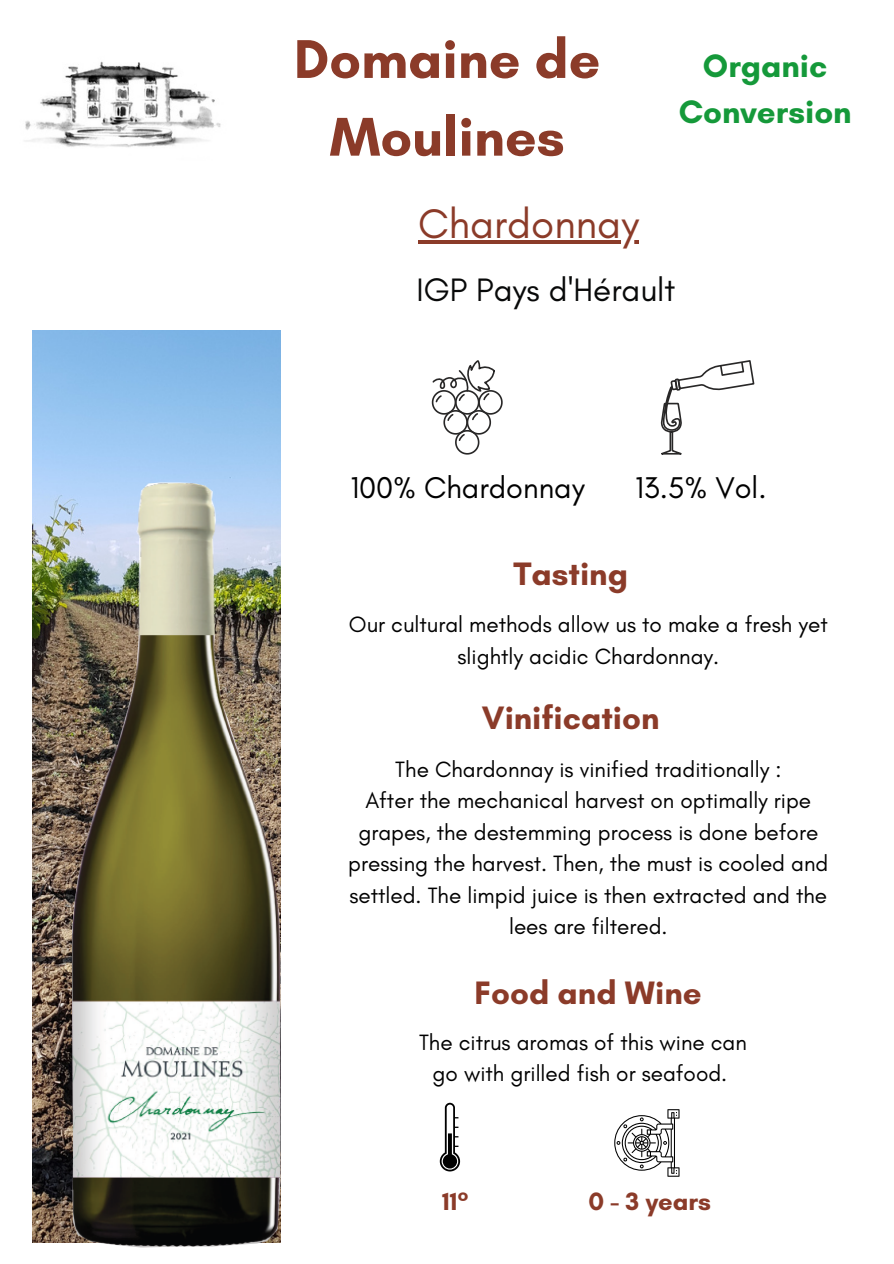
<style>
.page{position:relative;width:894px;height:1264px;background:#fff}
.page>*{position:absolute;margin:0;border:0;box-sizing:border-box;transform-origin:0 0}
.t1{font:700 55.5px/77.7px "Glacial Indifference";color:#8b3b29;text-align:center}
.t2{font:42px "Glacial Indifference";color:#8b3b29}
.t3{font:700 33px "Glacial Indifference";color:#8b3b29}
.t4{font:700 33px/46.2px "Glacial Indifference";color:#15993a;text-align:center}
.t5{font:33px "Glacial Indifference";color:#080909}
.t6{font:30.6px "Glacial Indifference";color:#000}
.t7{font:700 25.5px "Glacial Indifference";color:#8b3b29}
.t8{font:22.5px/31.5px "Glacial Indifference";color:#000;text-align:center}
</style>
<div class="page">
<svg style="left:431px;top:360px;width:71px;height:94px"></svg>
<svg style="left:660px;top:360px;width:94px;height:94px"></svg>
<svg style="left:614px;top:1109px;width:65px;height:67px"></svg>
<svg style="left:439px;top:1102px;width:21px;height:69px"></svg>
<hr style="left:418px;top:240px;width:221px;height:3px;background:#8b3b29">
<img style="left:25px;top:61px;width:196px;height:86px">
<img style="left:32px;top:330px;width:248px;height:912px">
<img style="left:73px;top:483px;width:207px;height:764px">
<h1 class="t1" style="left:294px;top:20px;width:308px">Domaine de<br>Moulines</h1>
<h3 class="t4" style="left:678px;top:42px;width:174px">Organic<br>Conversion</h3>
<h2 class="t2" style="left:418px;top:198px;width:222px">Chardonnay</h2>
<h3 class="t5" style="left:416px;top:270px;width:260px">IGP Pays d'Hérault</h3>
<h3 class="t6" style="left:350px;top:469px;width:236px">100% Chardonnay</h3>
<h3 class="t6" style="left:635px;top:469px;width:133px">13.5% Vol.</h3>
<h3 class="t3" style="left:513px;top:553px;width:116px">Tasting</h3>
<p class="t8" style="left:349px;top:608px;width:480px">Our cultural methods allow us to make a fresh yet slightly acidic Chardonnay.</p>
<h3 class="t3" style="left:482px;top:697px;width:179px">Vinification</h3>
<p class="t8" style="left:348px;top:753px;width:481px">The Chardonnay is vinified traditionally :<br>After the mechanical harvest on optimally ripe grapes, the destemming process is done before pressing the harvest. Then, the must is cooled and settled. The limpid juice is then extracted and the lees are filtered.</p>
<h3 class="t3" style="left:474px;top:972px;width:228px">Food and Wine</h3>
<p class="t8" style="left:419px;top:1026px;width:329px">The citrus aromas of this wine can go with grilled fish or seafood.</p>
<p class="t7" style="left:442px;top:1185px;width:28px">11°</p>
<p class="t7" style="left:588px;top:1185px;width:124px">0 - 3 years</p>
</div>
